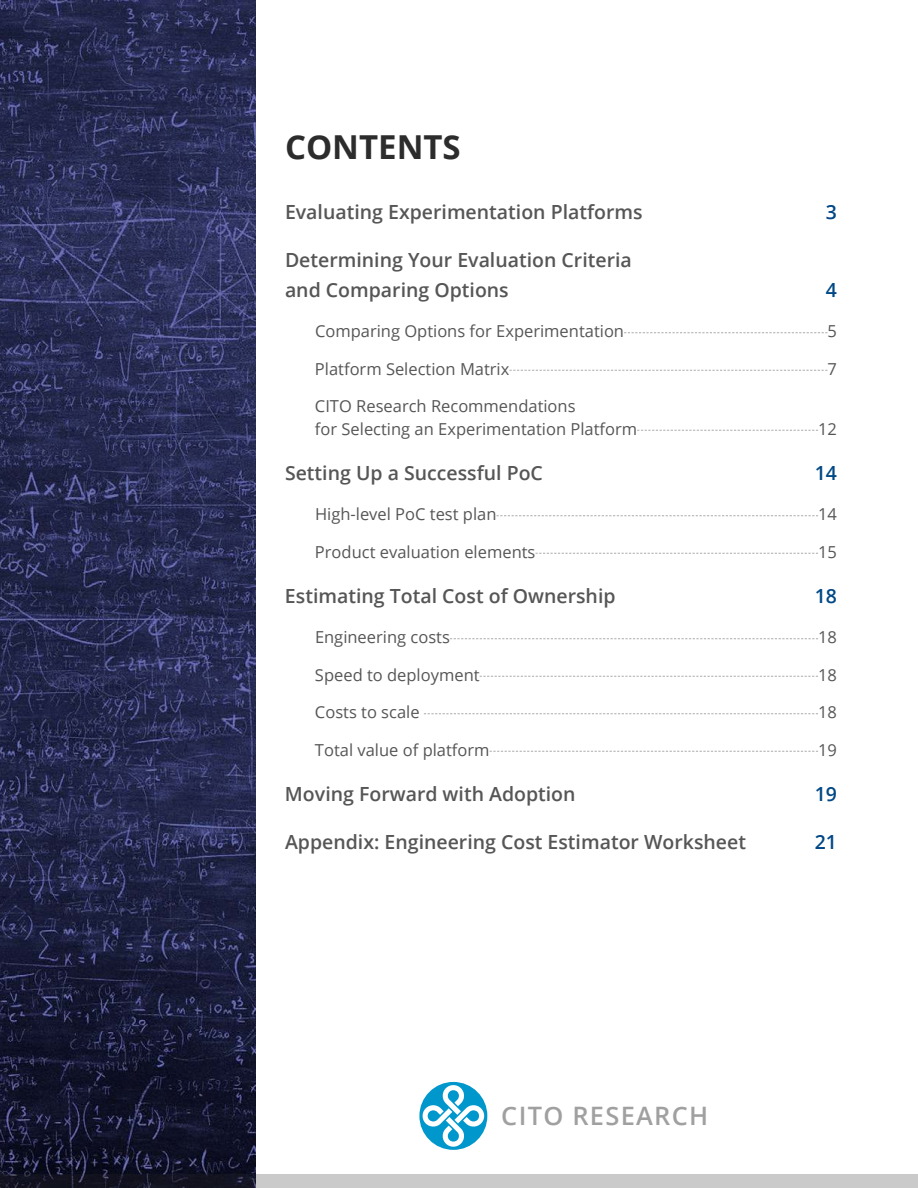
<style>
.page{position:relative;width:918px;height:1188px;background:#fff}
.page>*{position:absolute;margin:0;border:0;box-sizing:border-box;transform-origin:0 0}
.t1{font:700 33px "Open Sans";color:#2c2c2c}
.t2{font:600 25.35px "Open Sans";letter-spacing:.05em;color:#a0a0a0}
.t3{font:600 19.5px/30px "Open Sans";color:#565656}
.t4{font:600 19.5px "Open Sans";color:#004886}
.t5{font:16.5px/22.5px "Open Sans";color:#565656}
</style>
<div class="page">
<img style="left:0;top:0;width:255px;height:1174px">
<svg style="left:0;top:1174px;width:918px;height:14px;fill:#cacaca"></svg>
<svg style="left:419px;top:1082px;width:68px;height:68px"></svg>
<svg style="left:422px;top:1084px;width:63px;height:64px"></svg>
<svg style="left:624px;top:332px;width:204px;height:1px"></svg>
<svg style="left:509px;top:370px;width:319px;height:1px"></svg>
<svg style="left:637px;top:430px;width:181px;height:1px"></svg>
<svg style="left:496px;top:515px;width:322px;height:1px"></svg>
<svg style="left:536px;top:553px;width:282px;height:1px"></svg>
<svg style="left:450px;top:638px;width:368px;height:1px"></svg>
<svg style="left:480px;top:676px;width:338px;height:1px"></svg>
<svg style="left:424px;top:713px;width:394px;height:1px"></svg>
<svg style="left:490px;top:751px;width:328px;height:1px"></svg>
<h1 class="t1" style="left:285px;top:134px;width:177px">CONTENTS</h1>
<p class="t3" style="left:285px;top:199px;width:359px">Evaluating Experimentation Platforms</p>
<p class="t4" style="left:826px;top:204px;width:13px">3</p>
<p class="t3" style="left:285px;top:247px;width:348px">Determining Your Evaluation Criteria and Comparing Options</p>
<p class="t4" style="left:826px;top:282px;width:13px">4</p>
<p class="t5" style="left:315px;top:322px;width:311px">Comparing Options for Experimentation</p>
<p class="t5" style="left:828px;top:322px;width:11px">5</p>
<p class="t5" style="left:315px;top:359px;width:196px">Platform Selection Matrix</p>
<p class="t5" style="left:828px;top:359px;width:11px">7</p>
<p class="t5" style="left:315px;top:397px;width:324px">CITO Research Recommendations<br>for Selecting an Experimentation Platform</p>
<p class="t5" style="left:818px;top:419px;width:20px">12</p>
<p class="t3" style="left:285px;top:460px;width:259px">Setting Up a Successful PoC</p>
<p class="t4" style="left:815px;top:465px;width:24px">14</p>
<p class="t5" style="left:315px;top:505px;width:183px">High-level PoC test plan</p>
<p class="t5" style="left:818px;top:505px;width:20px">14</p>
<p class="t5" style="left:315px;top:542px;width:222px">Product evaluation elements</p>
<p class="t5" style="left:818px;top:542px;width:20px">15</p>
<p class="t3" style="left:285px;top:583px;width:332px">Estimating Total Cost of Ownership</p>
<p class="t4" style="left:815px;top:588px;width:24px">18</p>
<p class="t5" style="left:315px;top:628px;width:136px">Engineering costs</p>
<p class="t5" style="left:818px;top:628px;width:20px">18</p>
<p class="t5" style="left:315px;top:665px;width:166px">Speed to deployment</p>
<p class="t5" style="left:818px;top:665px;width:20px">18</p>
<p class="t5" style="left:315px;top:703px;width:106px">Costs to scale</p>
<p class="t5" style="left:818px;top:703px;width:20px">18</p>
<p class="t5" style="left:315px;top:740px;width:176px">Total value of platform</p>
<p class="t5" style="left:818px;top:740px;width:20px">19</p>
<p class="t3" style="left:285px;top:781px;width:292px">Moving Forward with Adoption</p>
<p class="t4" style="left:815px;top:786px;width:24px">19</p>
<p class="t3" style="left:285px;top:829px;width:463px">Appendix: Engineering Cost Estimator Worksheet</p>
<p class="t4" style="left:815px;top:834px;width:24px">21</p>
<h2 class="t2" style="left:501px;top:1101px;width:208px">CITO RESEARCH</h2>
</div>
